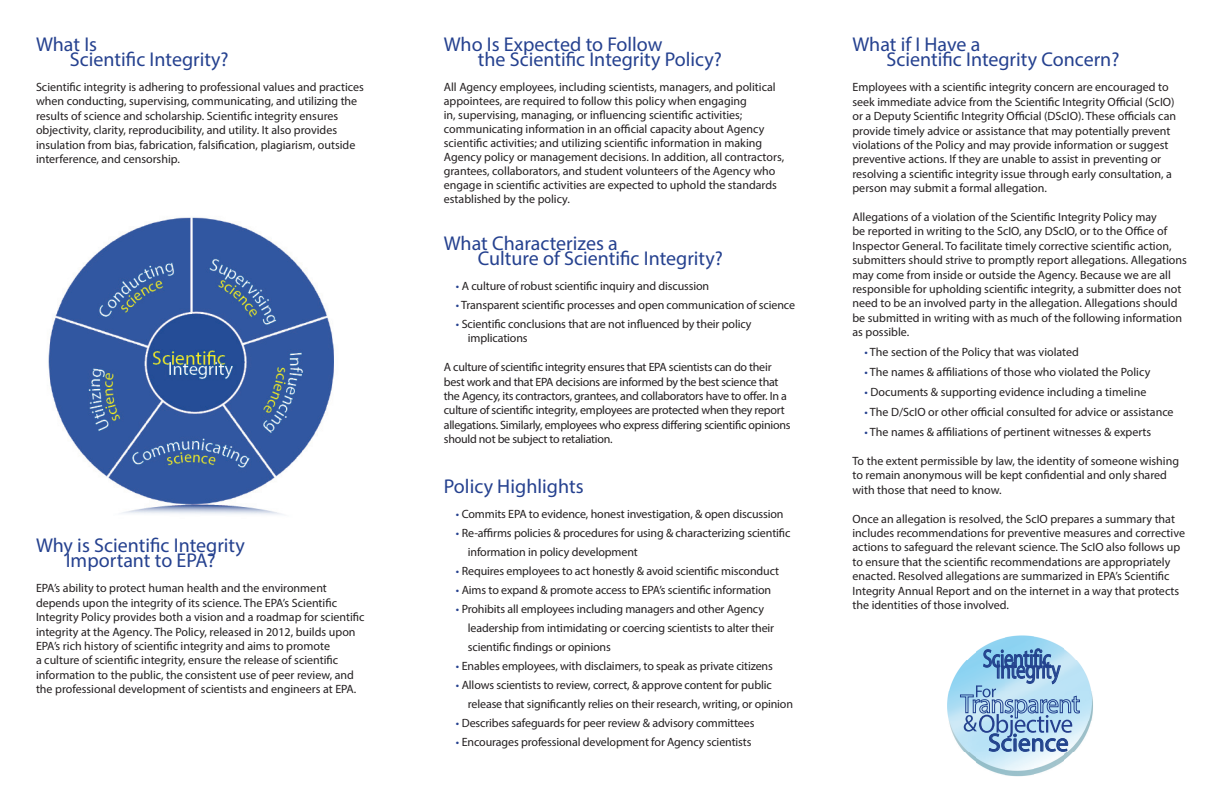
<style>
.page{position:relative;width:1224px;height:792px;background:#fff}
.page>*{position:absolute;margin:0;border:0;box-sizing:border-box;transform-origin:0 0}
.t1{font:25.3px "Myriad Pro";letter-spacing:-.02em;color:#23428e;scale:.75 1}
.t2{font:25.3px "Myriad Pro";color:#21428c}
.t3{font:20px "Myriad Pro";color:#25418f}
.t4{font:12px/14.4px "Myriad Pro";color:#231f20}
.t5{font:12px/14.4px "Myriad Pro";letter-spacing:-.02em;color:#231f20}
.s1{color:#25418f}
</style>
<div class="page">
<img style="left:48px;top:217px;width:286px;height:298px">
<img style="left:947px;top:635px;width:146px;height:142px">
<svg style="left:960px;top:648px;width:120px;height:104px;background:#99bfde"></svg>
<p class="t3" style="left:36px;top:32px;width:63px">What Is</p>
<h2 class="t3" style="left:70px;top:47px;width:160px">Scientiÿc Integrity?</h2>
<p class="t4" style="left:36px;top:80px;width:330px">Scientiÿc integrity is adhering to professional values and practices when conducting, supervising, communicating, and utilizing the results of science and scholarship. Scientiÿc integrity ensures objectivity, clarity, reproducibility, and utility. It also provides insulation from bias, fabrication, falsiÿcation, plagiarism, outside interference, and censorship.</p>
<p class="t3" style="left:36px;top:533px;width:210px">Why is Scientiÿc Integrity</p>
<h2 class="t3" style="left:66px;top:548px;width:152px">Important to EPA?</h2>
<p class="t4" style="left:36px;top:581px;width:330px">EPA’s ability to protect human health and the environment depends upon the integrity of its science. The EPA’s Scientiÿc Integrity Policy provides both a vision and a roadmap for scientiÿc integrity at the Agency. The Policy, released in 2012, builds upon EPA’s rich history of scientiÿc integrity and aims to promote<br>a culture of scientiÿc integrity, ensure the release of scientiÿc information to the public, the consistent use of peer review, and the professional development of scientists and engineers at EPA.</p>
<p class="t3" style="left:444px;top:32px;width:220px">Who Is Expected to Follow</p>
<h2 class="t3" style="left:478px;top:47px;width:246px">the Scientiÿc Integrity Policy?</h2>
<p class="t4" style="left:444px;top:80px;width:342px;line-height:14px">All Agency employees, including scientists, managers, and political appointees, are required to follow this policy when engaging<br>in, supervising, managing, or in˝uencing scientiÿc activities; communicating information in an o°cial capacity about Agency scientiÿc activities; and utilizing scientiÿc information in making Agency policy or management decisions. In addition, all contractors, grantees, collaborators, and student volunteers of the Agency who engage in scientiÿc activities are expected to uphold the standards established by the policy.</p>
<p class="t3" style="left:444px;top:231px;width:176px">What Characterizes a</p>
<h2 class="t3" style="left:478px;top:246px;width:247px">Culture of Scientiÿc Integrity?</h2>
<p class="t4" style="left:456px;top:279px;width:255px"><span class="s1">•</span> A culture of robust scientiÿc inquiry and discussion</p>
<p class="t4" style="left:456px;top:298px;width:341px"><span class="s1">•</span> Transparent scientiÿc processes and open communication of science</p>
<p class="t4" style="left:468px;top:317px;width:285px;text-indent:-12px"><span class="s1">•</span> Scientiÿc conclusions that are not in˝uenced by their policy implications</p>
<p class="t5" style="left:444px;top:360px;width:348px">A culture of scientiÿc integrity ensures that EPA scientists can do their best work and that EPA decisions are informed by the best science that the Agency, its contractors, grantees, and collaborators have to o˛er. In a culture of scientiÿc integrity, employees are protected when they report allegations. Similarly, employees who express di˛ering scientiÿc opinions should not be subject to retaliation.</p>
<h2 class="t3" style="left:444px;top:474px;width:141px">Policy Highlights</h2>
<p class="t4" style="left:456px;top:506px;width:329px"><span class="s1">•</span> Commits EPA to evidence, honest investigation, &amp; open discussion</p>
<p class="t4" style="left:468px;top:523px;width:324px;line-height:19px;text-indent:-12px"><span class="s1">•</span> Re-a°rms policies &amp; procedures for using &amp; characterizing scientiÿc information in policy development</p>
<p class="t4" style="left:456px;top:563px;width:325px"><span class="s1">•</span> Requires employees to act honestly &amp; avoid scientiÿc misconduct</p>
<p class="t4" style="left:456px;top:582px;width:317px"><span class="s1">•</span> Aims to expand &amp; promote access to EPA’s scientiÿc information</p>
<p class="t4" style="left:468px;top:599px;width:308px;line-height:19px;text-indent:-12px"><span class="s1">•</span> Prohibits all employees including managers and other Agency leadership from intimidating or coercing scientists to alter their scientiÿc ÿndings or opinions</p>
<p class="t4" style="left:456px;top:658px;width:319px"><span class="s1">•</span> Enables employees, with disclaimers, to speak as private citizens</p>
<p class="t4" style="left:468px;top:675px;width:327px;line-height:19px;text-indent:-12px"><span class="s1">•</span> Allows scientists to review, correct, &amp; approve content for public release that signiÿcantly relies on their research, writing, or opinion</p>
<p class="t4" style="left:456px;top:715px;width:300px"><span class="s1">•</span> Describes safeguards for peer review &amp; advisory committees</p>
<p class="t4" style="left:456px;top:734px;width:297px"><span class="s1">•</span> Encourages professional development for Agency scientists</p>
<p class="t3" style="left:853px;top:32px;width:129px">What if I Have a</p>
<h2 class="t3" style="left:886px;top:47px;width:235px">Scientiÿc Integrity Concern?</h2>
<p class="t4" style="left:853px;top:80px;width:325px">Employees with a scientiÿc integrity concern are encouraged to seek immediate advice from the Scientiÿc Integrity O°cial (ScIO) or a Deputy Scientiÿc Integrity O°cial (DScIO). These o°cials can provide timely advice or assistance that may potentially prevent violations of the Policy and may provide information or suggest preventive actions. If they are unable to assist in preventing or resolving a scientiÿc integrity issue through early consultation, a person may submit a formal allegation.</p>
<p class="t4" style="left:853px;top:210px;width:336px">Allegations of a violation of the Scientiÿc Integrity Policy may<br>be reported in writing to the ScIO, any DScIO, or to the O°ce of Inspector General. To facilitate timely corrective scientiÿc action, submitters should strive to promptly report allegations. Allegations may come from inside or outside the Agency. Because we are all responsible for upholding scientiÿc integrity, a submitter does not need to be an involved party in the allegation. Allegations should be submitted in writing with as much of the following information as possible.</p>
<p class="t4" style="left:865px;top:345px;width:216px"><span class="s1">•</span> The section of the Policy that was violated</p>
<p class="t4" style="left:865px;top:365px;width:287px"><span class="s1">•</span> The names &amp; a°liations of those who violated the Policy</p>
<p class="t4" style="left:865px;top:385px;width:283px"><span class="s1">•</span> Documents &amp; supporting evidence including a timeline</p>
<p class="t4" style="left:865px;top:405px;width:311px"><span class="s1">•</span> The D/ScIO or other o°cial consulted for advice or assistance</p>
<p class="t4" style="left:865px;top:425px;width:288px"><span class="s1">•</span> The names &amp; a°liations of pertinent witnesses &amp; experts</p>
<p class="t4" style="left:853px;top:454px;width:328px">To the extent permissible by law, the identity of someone wishing to remain anonymous will be kept conÿdential and only shared with those that need to know.</p>
<p class="t4" style="left:853px;top:511px;width:334px">Once an allegation is resolved, the ScIO prepares a summary that includes recommendations for preventive measures and corrective actions to safeguard the relevant science. The ScIO also follows up to ensure that the scientiÿc recommendations are appropriately enacted. Resolved allegations are summarized in EPA’s Scientiÿc Integrity Annual Report and on the internet in a way that protects the identities of those involved.</p>
<p class="t1" style="left:983px;top:643px;width:93px">Scientific</p>
<p class="t1" style="left:996px;top:654px;width:87px">Integrity</p>
<p class="t2" style="left:988px;top:727px;width:82px">Science</p>
</div>
